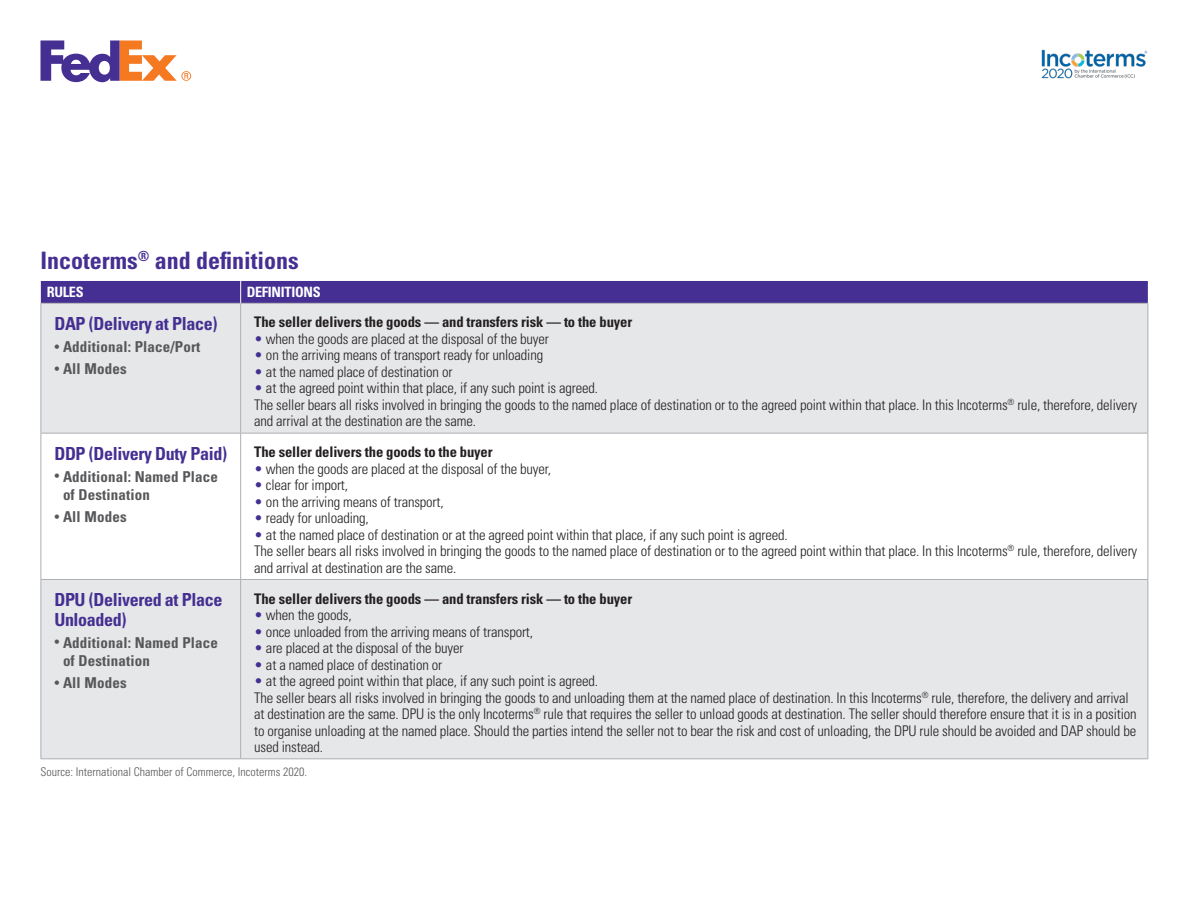
<style>
.page{position:relative;width:1188px;height:918px;background:#fff}
.page>*{position:absolute;margin:0;border:0;box-sizing:border-box;transform-origin:0 0}
.t1{font:700 condensed 24px "Univers LT Std";color:#452f92}
.INCO_TERM{font:700 condensed 18px/19.5px "Univers LT Std";letter-spacing:-.02em;color:#452f92}
.ADDITIONAL{font:700 condensed 15px/18px "Univers LT Std";letter-spacing:.01em;color:#57585a}
.DEFINITION{font:300 condensed 14.7px/16.5px "Univers LT Std";letter-spacing:-.01em;color:#231f20}
.DEFINITION-2{font:700 condensed 14.7px "Univers LT Std";letter-spacing:-.01em;color:#231f20}
.INCO_TERM-2{font:700 condensed 14.25px "Univers LT Std";letter-spacing:-.02em;color:#fff}
.t2{font:300 condensed 12px "Univers LT Std";color:#57585a}
.s1{font-size:12px}
.s2{color:#452f92}
</style>
<div class="page">
<svg style="left:40px;top:41px;width:151px;height:41px"></svg>
<img style="left:1041px;top:50px;width:107px;height:29px">
<svg style="left:41px;top:304px;width:1107px;height:454px;fill:#e6e7e9"></svg>
<hr style="left:40px;top:303px;width:201px;height:1px;background:#aeafb3">
<hr style="left:241px;top:303px;width:907px;height:1px;background:#aeafb3">
<hr style="left:240px;top:304px;width:1px;height:129px;background:#aeafb3">
<hr style="left:40px;top:433px;width:201px;height:1px;background:#aeafb3">
<hr style="left:241px;top:433px;width:907px;height:1px;background:#aeafb3">
<hr style="left:240px;top:434px;width:1px;height:145px;background:#aeafb3">
<hr style="left:40px;top:579px;width:201px;height:1px;background:#aeafb3">
<hr style="left:241px;top:579px;width:907px;height:1px;background:#aeafb3">
<hr style="left:240px;top:580px;width:1px;height:178px;background:#aeafb3">
<hr style="left:40px;top:758px;width:201px;height:1px;background:#aeafb3">
<hr style="left:241px;top:758px;width:907px;height:1px;background:#aeafb3">
<div style="left:41px;top:281px;width:1107px;height:22px;background:#452f92"></div>
<hr style="left:40px;top:304px;width:1px;height:129px;background:#aeafb3">
<hr style="left:1148px;top:304px;width:1px;height:129px;background:#aeafb3">
<hr style="left:40px;top:434px;width:1px;height:145px;background:#aeafb3">
<hr style="left:1148px;top:434px;width:1px;height:145px;background:#aeafb3">
<hr style="left:40px;top:580px;width:1px;height:178px;background:#aeafb3">
<hr style="left:1148px;top:580px;width:1px;height:178px;background:#aeafb3">
<p class="t1" style="left:40px;top:246px;width:260px">Incoterms<sup>®</sup> and definitions</p>
<p class="INCO_TERM-2" style="left:47px;top:283px;width:38px">RULES</p>
<p class="INCO_TERM-2" style="left:247px;top:283px;width:75px">DEFINITIONS</p>
<p class="INCO_TERM" style="left:54px;top:314px;width:165px">DAP (Delivery at Place)</p>
<p class="ADDITIONAL" style="left:54px;top:338px;width:147px"><span class="s1">•</span> Additional: Place/Port</p>
<p class="ADDITIONAL" style="left:54px;top:360px;width:74px"><span class="s1">•</span> All Modes</p>
<p class="DEFINITION-2" style="left:254px;top:313px;width:380px">The seller delivers the goods — and transfers risk — to the buyer</p>
<p class="DEFINITION" style="left:254px;top:330px;width:296px"><span class="s2">•</span> when the goods are placed at the disposal of the buyer</p>
<p class="DEFINITION" style="left:254px;top:347px;width:291px"><span class="s2">•</span> on the arriving means of transport ready for unloading</p>
<p class="DEFINITION" style="left:254px;top:363px;width:200px"><span class="s2">•</span> at the named place of destination or</p>
<p class="DEFINITION" style="left:254px;top:380px;width:346px"><span class="s2">•</span> at the agreed point within that place, if any such point is agreed.</p>
<p class="DEFINITION" style="left:254px;top:396px;width:885px">The seller bears all risks involved in bringing the goods to the named place of destination or to the agreed point within that place. In this Incoterms<sup>®</sup> rule, therefore, delivery and arrival at the destination are the same.</p>
<p class="INCO_TERM" style="left:54px;top:443px;width:174px">DDP (Delivery Duty Paid)</p>
<p class="ADDITIONAL" style="left:63px;top:468px;width:156px;text-indent:-9px"><span class="s1">•</span> Additional: Named Place of Destination</p>
<p class="ADDITIONAL" style="left:54px;top:508px;width:74px"><span class="s1">•</span> All Modes</p>
<p class="INCO_TERM" style="left:54px;top:590px;width:170px">DPU (Delivered at Place<br>Unloaded)</p>
<p class="ADDITIONAL" style="left:63px;top:633px;width:156px;text-indent:-9px"><span class="s1">•</span> Additional: Named Place of Destination</p>
<p class="ADDITIONAL" style="left:54px;top:674px;width:74px"><span class="s1">•</span> All Modes</p>
<p class="DEFINITION-2" style="left:254px;top:443px;width:240px">The seller delivers the goods to the buyer</p>
<p class="DEFINITION" style="left:254px;top:460px;width:298px"><span class="s2">•</span> when the goods are placed at the disposal of the buyer,</p>
<p class="DEFINITION" style="left:254px;top:477px;width:95px"><span class="s2">•</span> clear for import,</p>
<p class="DEFINITION" style="left:254px;top:493px;width:191px"><span class="s2">•</span> on the arriving means of transport,</p>
<p class="DEFINITION" style="left:254px;top:510px;width:116px"><span class="s2">•</span> ready for unloading,</p>
<p class="DEFINITION" style="left:254px;top:526px;width:535px"><span class="s2">•</span> at the named place of destination or at the agreed point within that place, if any such point is agreed.</p>
<p class="DEFINITION" style="left:254px;top:543px;width:885px">The seller bears all risks involved in bringing the goods to the named place of destination or to the agreed point within that place. In this Incoterms<sup>®</sup> rule, therefore, delivery and arrival at destination are the same.</p>
<p class="DEFINITION-2" style="left:254px;top:589px;width:380px">The seller delivers the goods — and transfers risk — to the buyer</p>
<p class="DEFINITION" style="left:254px;top:607px;width:99px"><span class="s2">•</span> when the goods,</p>
<p class="DEFINITION" style="left:254px;top:623px;width:280px"><span class="s2">•</span> once unloaded from the arriving means of transport,</p>
<p class="DEFINITION" style="left:254px;top:640px;width:211px"><span class="s2">•</span> are placed at the disposal of the buyer</p>
<p class="DEFINITION" style="left:254px;top:656px;width:190px"><span class="s2">•</span> at a named place of destination or</p>
<p class="DEFINITION" style="left:254px;top:673px;width:346px"><span class="s2">•</span> at the agreed point within that place, if any such point is agreed.</p>
<p class="DEFINITION" style="left:254px;top:689px;width:884px">The seller bears all risks involved in bringing the goods to and unloading them at the named place of destination. In this Incoterms<sup>®</sup> rule, therefore, the delivery and arrival at destination are the same. DPU is the only Incoterms<sup>®</sup> rule that requires the seller to unload goods at destination. The seller should therefore ensure that it is in a position to organise unloading at the named place. Should the parties intend the seller not to bear the risk and cost of unloading, the DPU rule should be avoided and DAP should be used instead.</p>
<p class="t2" style="left:40px;top:764px;width:268px">Source: International Chamber of Commerce, Incoterms 2020.</p>
</div>
